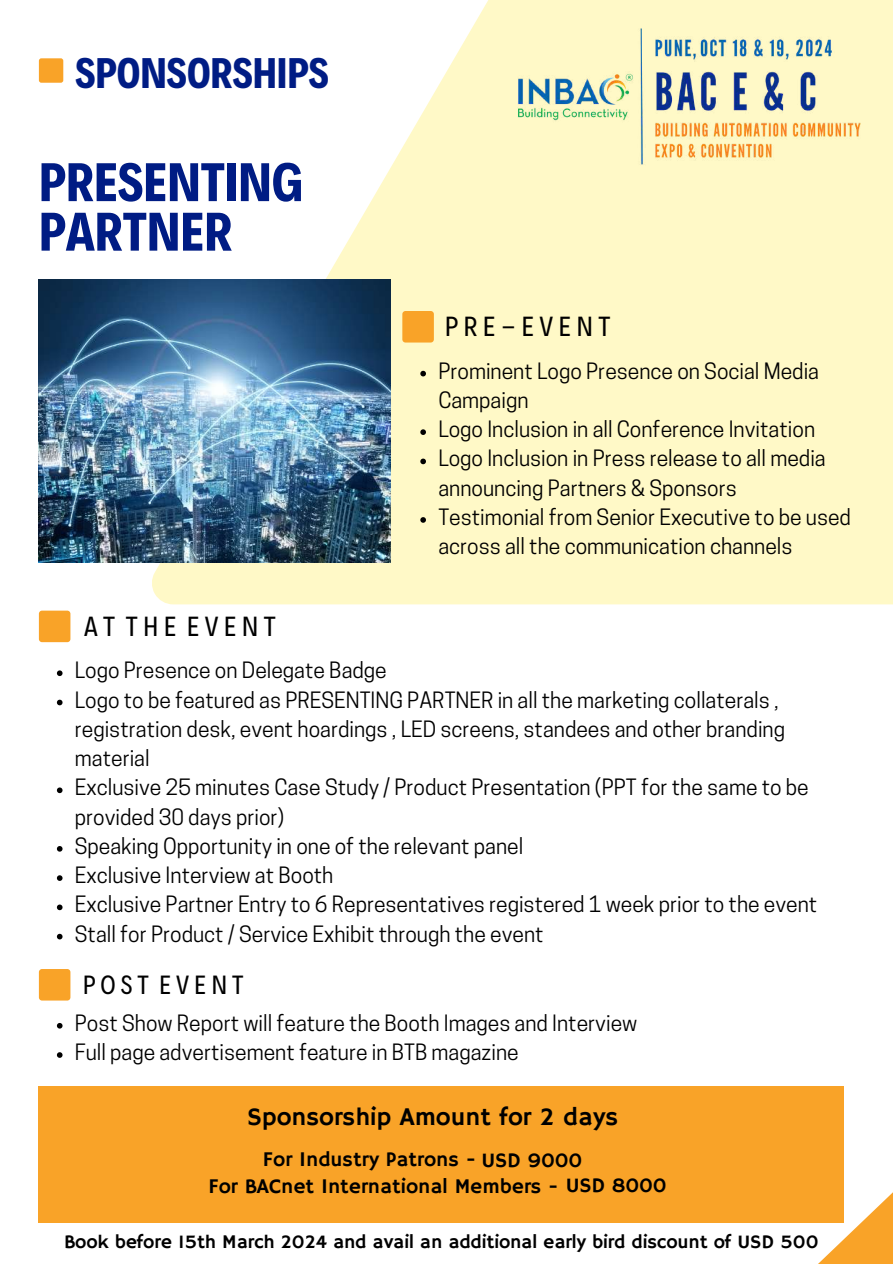
<style>
.page{position:relative;width:893px;height:1264px;background:#fff}
.page>*{position:absolute;margin:0;border:0;box-sizing:border-box;transform-origin:0 0}
.t1{font:700 54.9px/49.5px "Decalotype";color:#001c84}
.t2{font:700 43.35px "Decalotype";color:#001c84}
.t3{font:28.05px "Decalotype";letter-spacing:.19em;color:#000}
.t4{font:26.7px "Decalotype";letter-spacing:.19em;color:#000}
.t5{font:25.5px "Hammersmith One";color:#000}
.t6{font:21.15px/29.2px "Cooper Hewitt";color:#000}
.t7{font:20.85px "Hammersmith One";color:#000}
.t8{font:19.35px "Hammersmith One";letter-spacing:-.01em;color:#000}
</style>
<div class="page">
<svg style="left:151px;top:0;width:741px;height:604px;fill:#fff9c7"></svg>
<img style="left:39px;top:280px;width:351px;height:282px">
<div style="left:39px;top:58px;width:24px;height:25px;background:#f9a328;border-radius:2px"></div>
<svg style="left:811px;top:1175px;width:81px;height:88px"></svg>
<img style="left:510px;top:19px;width:354px;height:154px">
<div style="left:402px;top:311px;width:32px;height:31px;background:#f9a328;border-radius:3px"></div>
<svg style="left:420px;top:371px;width:6px;height:5px"></svg>
<svg style="left:420px;top:429px;width:6px;height:6px"></svg>
<svg style="left:420px;top:458px;width:6px;height:6px"></svg>
<svg style="left:420px;top:517px;width:6px;height:6px"></svg>
<div style="left:39px;top:610px;width:31px;height:32px;background:#f9a328;border-radius:3px"></div>
<svg style="left:57px;top:670px;width:6px;height:6px"></svg>
<svg style="left:57px;top:699px;width:6px;height:6px"></svg>
<svg style="left:57px;top:787px;width:6px;height:6px"></svg>
<svg style="left:57px;top:846px;width:6px;height:5px"></svg>
<svg style="left:57px;top:875px;width:6px;height:5px"></svg>
<svg style="left:57px;top:904px;width:6px;height:6px"></svg>
<svg style="left:57px;top:933px;width:6px;height:6px"></svg>
<svg style="left:57px;top:1023px;width:6px;height:5px"></svg>
<svg style="left:57px;top:1052px;width:6px;height:5px"></svg>
<div style="left:39px;top:969px;width:31px;height:31px;background:#f9a328;border-radius:3px"></div>
<div style="left:39px;top:1086px;width:804px;height:136px;background:#f9a328"></div>
<h2 class="t2" style="left:76px;top:44px;width:255px">SPONSORSHIPS</h2>
<h1 class="t1" style="left:39px;top:154px;width:266px">PRESENTING<br>PARTNER</h1>
<h3 class="t3" style="left:445px;top:307px;width:167px">PRE-EVENT</h3>
<p class="t6" style="left:438px;top:359px;width:414px">Prominent Logo Presence on Social Media Campaign<br>Logo Inclusion in all Conference Invitation Logo Inclusion in Press release to all media announcing Partners &amp; Sponsors<br>Testimonial from Senior Executive to be used across all the communication channels</p>
<h3 class="t3" style="left:84px;top:607px;width:193px">AT THE EVENT</h3>
<p class="t6" style="left:75px;top:658px;width:744px">Logo Presence on Delegate Badge<br>Logo to be featured as PRESENTING PARTNER in all the marketing collaterals , registration desk, event hoardings , LED screens, standees and other branding material<br>Exclusive 25 minutes Case Study / Product Presentation (PPT for the same to be provided 30 days prior)<br>Speaking Opportunity in one of the relevant panel<br>Exclusive Interview at Booth<br>Exclusive Partner Entry to 6 Representatives registered 1 week prior to the event Stall for Product / Service Exhibit through the event</p>
<p class="t4" style="left:83px;top:967px;width:162px">POST EVENT</p>
<p class="t6" style="left:75px;top:1010px;width:564px">Post Show Report will feature the Booth Images and Interview<br>Full page advertisement feature in BTB magazine</p>
<p class="t5" style="left:247px;top:1102px;width:373px">Sponsorship Amount for 2 days</p>
<p class="t7" style="left:263px;top:1147px;width:321px">For Industry Patrons - USD 9000</p>
<p class="t7" style="left:208px;top:1173px;width:460px">For BACnet International Members - USD 8000</p>
<p class="t8" style="left:64px;top:1230px;width:755px">Book before 15th March 2024 and avail an additional early bird discount of USD 500</p>
</div>
